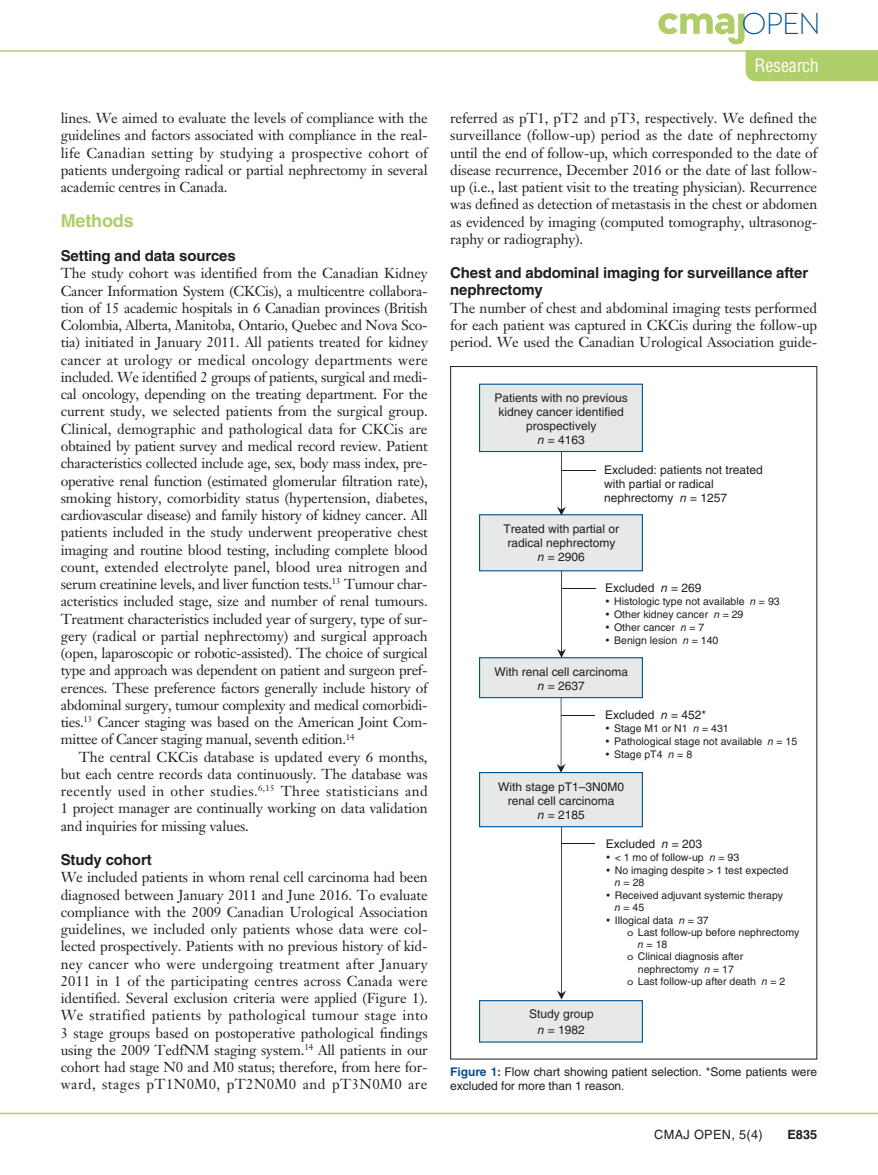
<style>
.page{position:relative;width:878px;height:1175px;background:#fff}
.page>*{position:absolute;margin:0;border:0;box-sizing:border-box;transform-origin:0 0}
.t1{font:300 31.05px "Neutraface 2 Text";color:#005295}
.t2{font:condensed 18px "Helvetica LT Std";letter-spacing:-.01em;color:#fff}
.t3{font:700 18px "Helvetica LT Std";letter-spacing:-.01em;color:#afce69}
.t4{font:700 15px/17.4px "Helvetica LT Std";letter-spacing:-.01em;color:#231f20}
.t5{font:14.25px/17.2px "Janson Text LT Std";letter-spacing:-.01em;color:#231f20;text-align:justify}
.t6{font:12.75px "Helvetica LT Std";letter-spacing:.025em;color:#231f20}
.t7{font:700 12.75px "Helvetica LT Std";color:#231f20}
.t8{font:12px/14px "Helvetica LT Std";color:#231f20;text-align:center}
.t9{font:10.5px/12px "Helvetica LT Std";color:#231f20}
.s1{font-style:italic}
.s2{font-family:"Courier"}
.s3{font-weight:700;color:#005295}
</style>
<div class="page">
<hr style="left:0;top:1112px;width:878px;height:2px;background:#afce69">
<svg style="left:658px;top:13px;width:86px;height:31px"></svg>
<hr style="left:0;top:50px;width:878px;height:2px;background:#afce69">
<div style="left:745px;top:50px;width:133px;height:31px;background:#b0ce69"></div>
<svg style="left:557px;top:827px;width:9px;height:172px"></svg>
<svg style="left:557px;top:452px;width:9px;height:62px"></svg>
<svg style="left:556px;top:698px;width:9px;height:74px"></svg>
<svg style="left:557px;top:571px;width:9px;height:86px"></svg>
<hr style="left:562px;top:588px;width:33px;height:1px;background:#231f20">
<hr style="left:562px;top:470px;width:33px;height:1px;background:#231f20">
<hr style="left:561px;top:715px;width:33px;height:1px;background:#231f20">
<hr style="left:561px;top:843px;width:33px;height:1px;background:#231f20">
<div style="left:479px;top:383px;width:164px;height:69px;background:#e7e8e8;border:1px solid #005295"></div>
<div style="left:479px;top:514px;width:164px;height:57px;background:#e7e8e8;border:1px solid #005295"></div>
<div style="left:479px;top:657px;width:164px;height:41px;background:#e7e8e8;border:1px solid #005295"></div>
<div style="left:479px;top:772px;width:164px;height:55px;background:#e7e8e8;border:1px solid #005295"></div>
<div style="left:479px;top:1000px;width:164px;height:42px;background:#e7e8e8;border:1px solid #005295"></div>
<p class="t5" style="left:61px;top:109px;width:368px">lines. We aimed to evaluate the levels of compliance with the guidelines and factors associated with compliance in the real&shy;life Canadian setting by studying a prospective cohort of patients undergoing radical or partial nephrectomy in several academic centres in Canada.</p>
<p class="t3" style="left:61px;top:209px;width:74px">Methods</p>
<p class="t4" style="left:61px;top:247px;width:176px">Setting and data sources</p>
<p class="t5" style="left:61px;top:265px;width:369px">The study cohort was identified from the Canadian Kidney Cancer Information System (CKCis), a multicentre collabora&shy;tion of 15 academic hospitals in 6 Canadian provinces (British Colombia, Alberta, Manitoba, Ontario, Quebec and Nova Sco&shy;tia) initiated in January 2011. All patients treated for kidney cancer at urology or medical oncology departments were included. We identified 2 groups of patients, surgical and medi&shy;cal oncology, depending on the treating department. For the current study, we selected patients from the surgical group.<br>Clinical, demographic and pathological data for CKCis are obtained by patient survey and medical record review. Patient characteristics collected include age, sex, body mass index, pre&shy;operative renal function (estimated glomerular filtration rate), smoking history, comorbidity status (hypertension, diabetes, cardiovascular disease) and family history of kidney cancer. All patients included in the study underwent preoperative chest imaging and routine blood testing, including complete blood count, extended electrolyte panel, blood urea nitrogen and serum creatinine levels, and liver function tests.<sup>13</sup> Tumour char&shy;acteristics included stage, size and number of renal tumours.<br>Treatment characteristics included year of surgery, type of sur&shy;gery (radical or partial nephrectomy) and surgical approach (open, laparoscopic or robotic-assisted). The choice of surgical type and approach was dependent on patient and surgeon pref&shy;erences. These preference factors generally include history of abdominal surgery, tumour complexity and medical comorbidi&shy;ties.<sup>13</sup> Cancer staging was based on the American Joint Com&shy;mittee of Cancer staging manual, seventh edition.<sup>14</sup></p>
<p class="t5" style="left:61px;top:748px;width:368px;text-indent:18px">The central CKCis database is updated every 6 months, but each centre records data continuously. The database was recently used in other studies.<sup>6,15</sup> Three statisticians and 1 project manager are continually working on data validation and inquiries for missing values.</p>
<p class="t4" style="left:61px;top:851px;width:92px">Study cohort</p>
<p class="t5" style="left:61px;top:868px;width:369px">We included patients in whom renal cell carcinoma had been diagnosed between January 2011 and June 2016. To evaluate compliance with the 2009 Canadian Urological Association guidelines, we included only patients whose data were col&shy;lected prospectively. Patients with no previous history of kid&shy;ney cancer who were undergoing treatment after January 2011 in 1 of the participating centres across Canada were identified. Several exclusion criteria were applied (Figure 1).<br>We stratified patients by pathological tumour stage into 3 stage groups based on postoperative pathological findings using the 2009 TedfNM staging system.<sup>14</sup> All patients in our cohort had stage N0 and M0 status; therefore, from here for&shy;ward, stages pT1N0M0, pT2N0M0 and pT3N0M0 are</p>
<h1 class="t1" style="left:741px;top:4px;width:81px">OPEN</h1>
<p class="t2" style="left:754px;top:54px;width:66px">Research</p>
<p class="t5" style="left:450px;top:109px;width:368px">referred as pT1, pT2 and pT3, respectively. We defined the surveillance (follow-up) period as the date of nephrectomy until the end of follow-up, which corresponded to the date of disease recurrence, December 2016 or the date of last follow&shy;up (i.e., last patient visit to the treating physician). Recurrence was defined as detection of metastasis in the chest or abdomen as evidenced by imaging (computed tomography, ultrasonog&shy;raphy or radiography).</p>
<p class="t4" style="left:450px;top:263px;width:359px">Chest and abdominal imaging for surveillance after nephrectomy</p>
<p class="t5" style="left:450px;top:299px;width:368px">The number of chest and abdominal imaging tests performed for each patient was captured in CKCis during the follow-up period. We used the Canadian Urological Association guide-</p>
<p class="t8" style="left:494px;top:391px;width:135px">Patients with no previous kidney cancer identified prospectively<br><span class="s1">n</span> = 4163</p>
<p class="t8" style="left:604px;top:463px;width:160px;text-align:left">Excluded: patients not treated with partial or radical nephrectomy <span class="s1">n</span> = 1257</p>
<p class="t8" style="left:503px;top:521px;width:117px">Treated with partial or radical nephrectomy <span class="s1">n</span> = 2906</p>
<p class="t8" style="left:605px;top:580px;width:98px">Excluded <span class="s1">n</span> = 269</p>
<p class="t9" style="left:605px;top:595px;width:176px">• Histologic type not available <span class="s1">n</span> = 93</p>
<p class="t9" style="left:605px;top:608px;width:140px">• Other kidney cancer <span class="s1">n</span> = 29</p>
<p class="t9" style="left:605px;top:621px;width:101px">• Other cancer <span class="s1">n</span> = 7</p>
<p class="t9" style="left:605px;top:634px;width:115px">• Benign lesion <span class="s1">n</span> = 140</p>
<p class="t8" style="left:494px;top:664px;width:135px">With renal cell carcinoma <span class="s1">n</span> = 2637</p>
<p class="t8" style="left:605px;top:708px;width:102px">Excluded <span class="s1">n</span> = 452*</p>
<p class="t9" style="left:605px;top:722px;width:125px">• Stage M1 or N1 <span class="s1">n</span> = 431</p>
<p class="t9" style="left:605px;top:735px;width:193px">• Pathological stage not available <span class="s1">n</span> = 15</p>
<p class="t9" style="left:605px;top:748px;width:89px">• Stage pT4 <span class="s1">n</span> = 8</p>
<p class="t8" style="left:498px;top:779px;width:127px">With stage pT1–3N0M0 renal cell carcinoma<br><span class="s1">n</span> = 2185</p>
<p class="t8" style="left:529px;top:1005px;width:66px;line-height:15.9px">Study group <span class="s1">n</span> = 1982</p>
<p class="t8" style="left:605px;top:836px;width:98px">Excluded <span class="s1">n</span> = 203</p>
<p class="t9" style="left:605px;top:851px;width:135px">• &lt; 1 mo of follow-up <span class="s1">n</span> = 93</p>
<p class="t9" style="left:614px;top:864px;width:175px;text-indent:-9px">• No imaging despite &gt; 1 test expected <span class="s1">n</span> = 28</p>
<p class="t9" style="left:615px;top:889px;width:170px;text-indent:-9px">• Received adjuvant systemic therapy <span class="s1">n</span> = 45</p>
<p class="t9" style="left:606px;top:914px;width:104px">• Illogical data <span class="s1">n</span> = 37</p>
<p class="t9" style="left:627px;top:926px;width:174px"><span class="s2">o</span> Last follow-up before nephrectomy</p>
<p class="t9" style="left:637px;top:938px;width:31px"><span class="s1">n</span> = 18</p>
<p class="t9" style="left:627px;top:950px;width:117px"><span class="s2">o</span> Clinical diagnosis after</p>
<p class="t9" style="left:637px;top:962px;width:98px">nephrectomy <span class="s1">n</span> = 17</p>
<p class="t9" style="left:627px;top:975px;width:160px"><span class="s2">o</span> Last follow-up after death <span class="s1">n</span> = 2</p>
<p class="t8" style="left:450px;top:1064px;width:368px;text-align:left"><span class="s3">Figure 1:</span> Flow chart showing patient selection. *Some patients were excluded for more than 1 reason.</p>
<p class="t6" style="left:654px;top:1127px;width:110px">CMAJ OPEN, 5(4)</p>
<p class="t7" style="left:787px;top:1126px;width:31px">E835</p>
</div>
